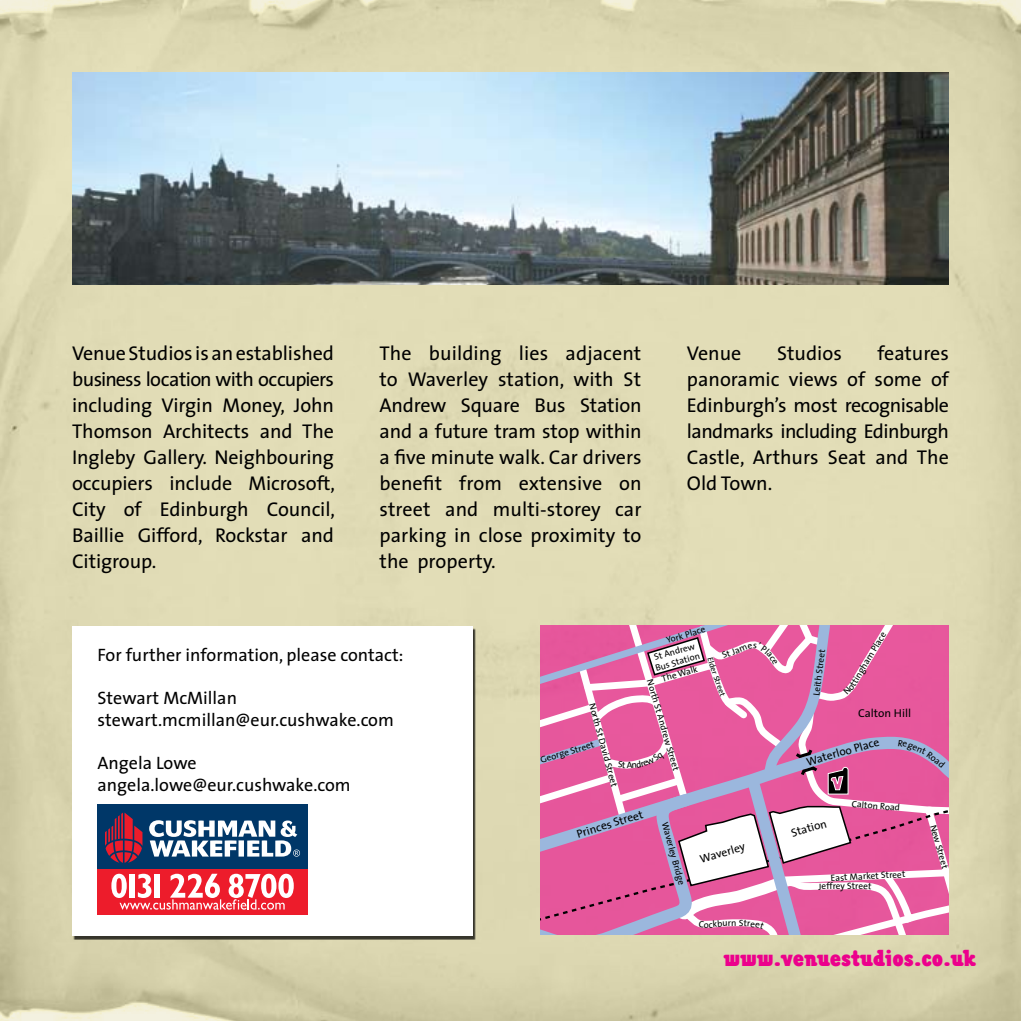
<style>
.page{position:relative;width:1021px;height:1021px;background:#fff}
.page>*{position:absolute;margin:0;border:0;box-sizing:border-box;transform-origin:0 0}
.t1{font:900 condensed 22px "Chwast Buffalo";color:#ec008c}
.t2{font:20px/26px "The Sans";letter-spacing:-.005em;color:#000;text-align:justify}
.t3{font:18px/21.6px "The Sans";color:#000}
.t4{font:11.4px "The Sans";color:#000}
.t5{font:9.2px/11px "The Sans";color:#000}
.t6{font:8px "The Sans";color:#000}
.t7{font:4.4px "The Sans";color:#000}
</style>
<div class="page">
<img style="left:0;top:0;width:1020px;height:1020px">
<div style="left:74px;top:628px;width:402px;height:311px;background:#000;opacity:.75"></div>
<div style="left:72px;top:626px;width:400px;height:309px;background:#fff"></div>
<img style="left:72px;top:72px;width:876px;height:212px">
<div style="left:97px;top:804px;width:211px;height:110px;background:#ed1c2b"></div>
<div style="left:97px;top:804px;width:211px;height:65px;background:#003768"></div>
<svg style="left:105px;top:812px;width:37px;height:50px"></svg>
<svg style="left:149px;top:820px;width:151px;height:36px"></svg>
<svg style="left:111px;top:873px;width:183px;height:36px"></svg>
<svg style="left:540px;top:626px;width:408px;height:308px"></svg>
<p class="t2" style="left:687px;top:339px;width:263px;text-indent:191px">features panoramic views of some of Edinburgh’s most recognisable landmarks including Edinburgh Castle, Arthurs Seat and The Old Town.</p>
<p class="t2" style="left:72px;top:339px;width:264px">Venue Studios is an established business location with occupiers including Virgin Money, John Thomson Architects and The Ingleby Gallery. Neighbouring occupiers include Microsoft, City of Edinburgh Council, Baillie Gifford, Rockstar and Citigroup.</p>
<p class="t2" style="left:379px;top:339px;width:264px">The building lies adjacent to Waverley station, with St Andrew Square Bus Station and a future tram stop within a five minute walk. Car drivers benefit from extensive on street and multi-storey car parking in close proximity to the property.</p>
<p class="t2" style="left:687px;top:339px;width:56px">Venue</p>
<p class="t2" style="left:777px;top:339px;width:66px">Studios</p>
<p class="t3" style="left:98px;top:643px;width:307px">For further information, please contact:</p>
<p class="t3" style="left:98px;top:686px;width:298px">Stewart McMillan stewart.mcmillan@eur.cushwake.com</p>
<p class="t3" style="left:98px;top:751px;width:255px">Angela Lowe angela.lowe@eur.cushwake.com</p>
<p class="t5" style="left:598px;top:701px;width:87px;rotate:75deg">North St David Street</p>
<p class="t5" style="left:539px;top:754px;width:57px;rotate:-17deg">George Street</p>
<p class="t5" style="left:665px;top:635px;width:42px;rotate:-17deg">York Place</p>
<p class="t5" style="left:651px;top:652px;width:47px;rotate:-16deg">St Andrew<br>Bus Station</p>
<p class="t6" style="left:717px;top:658px;width:24px;rotate:71deg">lder St</p>
<p class="t6" style="left:724px;top:680px;width:16px;rotate:69deg">reet</p>
<p class="t5" style="left:660px;top:673px;width:38px;rotate:-16deg">The Walk</p>
<p class="t5" style="left:655px;top:678px;width:96px;rotate:74deg">North St Andrew Street</p>
<p class="t4" style="left:574px;top:825px;width:70px;rotate:-17deg">Princes Street</p>
<p class="t7" style="left:589px;top:824px;width:28px;rotate:-17deg">Princes Street</p>
<p class="t5" style="left:670px;top:820px;width:67px;rotate:75deg">Waverley Bridge</p>
<p class="t4" style="left:697px;top:849px;width:48px;rotate:-16deg">Waverley</p>
<p class="t5" style="left:810px;top:694px;width:48px;rotate:-83deg">Leith Street</p>
<p class="t5" style="left:847px;top:682px;width:63px;rotate:-59deg">ttingham Place</p>
<p class="t4" style="left:858px;top:704px;width:54px">Calton Hill</p>
<p class="t4" style="left:804px;top:753px;width:77px;rotate:-16deg">Waterloo Place</p>
<p class="t5" style="left:910px;top:738px;width:20px;rotate:24deg">gent</p>
<p class="t4" style="left:788px;top:824px;width:38px;rotate:-16deg">Station</p>
<p class="t5" style="left:852px;top:797px;width:50px;rotate:5deg">Calton Road</p>
<p class="t5" style="left:830px;top:872px;width:76px;rotate:-3deg">East Market Street</p>
<p class="t5" style="left:818px;top:880px;width:38px;rotate:-1deg">Jeffrey St</p>
<p class="t5" style="left:858px;top:879px;width:6px">e</p>
<p class="t5" style="left:938px;top:823px;width:47px;rotate:74deg">New Street</p>
<p class="t1" style="left:723px;top:944px;width:253px">www.venuestudios.co.uk</p>
</div>
